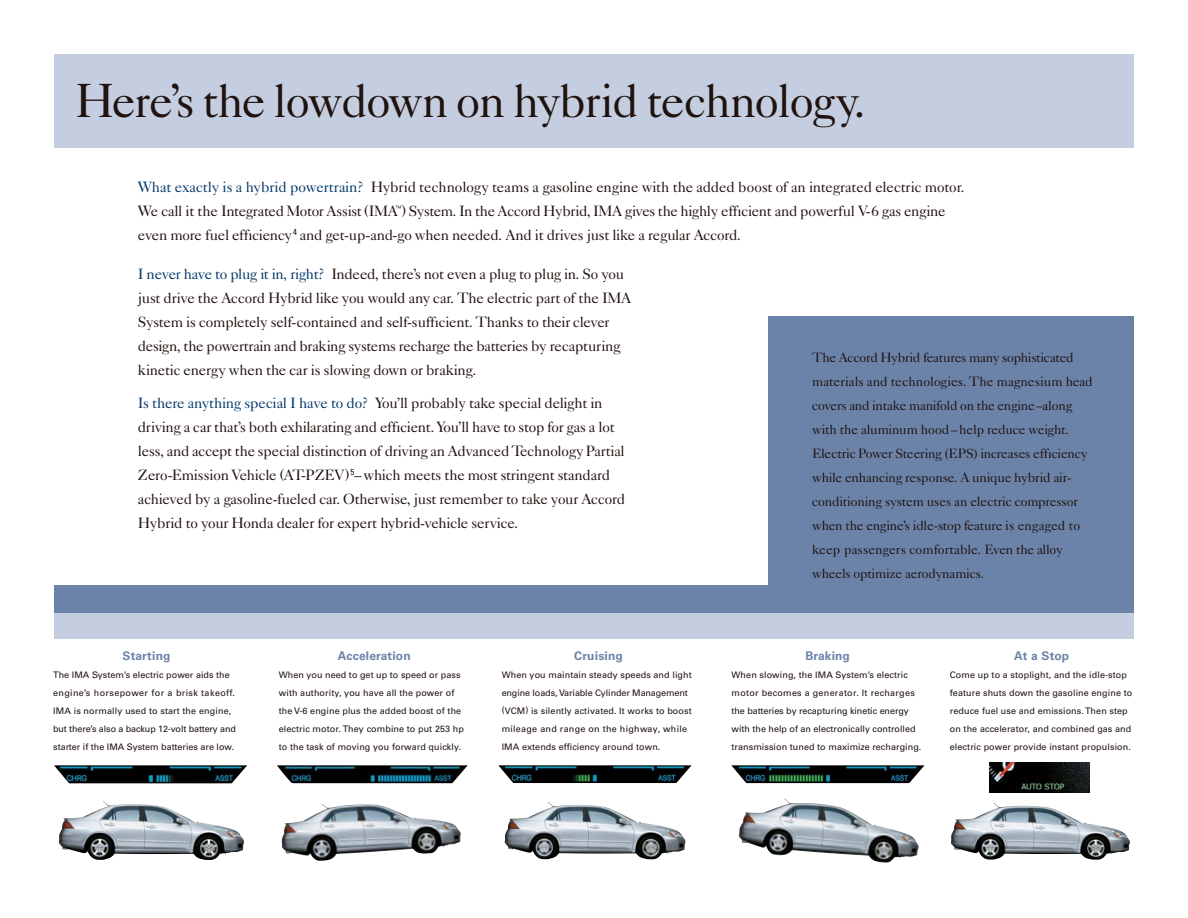
<style>
.page{position:relative;width:1188px;height:918px;background:#fff}
.page>*{position:absolute;margin:0;border:0;box-sizing:border-box;transform-origin:0 0}
.t1{font:48px "Caslon Five Forty";letter-spacing:-.03em;color:#1f120f}
.t2{font:15px/24px "Caslon Five Forty";letter-spacing:-.02em;color:#1f120f}
.t3{font:13.5px/24px "Caslon Five Forty";letter-spacing:-.015em;color:#1f120f}
.t4{font:700 12px "Univers";letter-spacing:.01em;color:#6c83a9}
.t5{font:9px/18px "Univers";letter-spacing:.01em;color:#1f120f}
.s1{color:#003768}
.s2{font-family:"Rubin Postaer Ad Pi"}
</style>
<div class="page">
<div style="left:54px;top:596px;width:1080px;height:43px;background:#c5cee0"></div>
<div style="left:54px;top:54px;width:1080px;height:94px;background:#c5cee0"></div>
<img style="left:59px;top:801px;width:185px;height:59px">
<div style="left:768px;top:316px;width:366px;height:287px;background:#6c83a9"></div>
<div style="left:54px;top:585px;width:1080px;height:28px;background:#6c83a9"></div>
<img style="left:989px;top:762px;width:100px;height:31px">
<img style="left:731px;top:765px;width:194px;height:18px">
<img style="left:498px;top:765px;width:194px;height:18px">
<img style="left:277px;top:765px;width:191px;height:18px">
<img style="left:54px;top:765px;width:193px;height:19px">
<img style="left:282px;top:804px;width:179px;height:57px">
<img style="left:505px;top:802px;width:180px;height:57px">
<img style="left:739px;top:799px;width:180px;height:64px">
<img style="left:951px;top:803px;width:179px;height:56px">
<h1 class="t1" style="left:75px;top:84px;width:793px">Here’s the lowdown on hybrid technology.</h1>
<p class="t2" style="left:138px;top:176px;width:828px"><span class="s1">What exactly is a hybrid powertrain?</span> Hybrid technology teams a gasoline engine with the added boost of an integrated electric motor.<br>We call it the Integrated Motor Assist (IMA<span class="s2">T</span>) System. In the Accord Hybrid, IMA gives the highly effıcient and powerful V-6 gas engine even more fuel effıciency<sup>4</sup> and get-up-and-go when needed. And it drives just like a regular Accord.</p>
<p class="t2" style="left:138px;top:263px;width:495px"><span class="s1">I never have to plug it in, right?</span> Indeed, there’s not even a plug to plug in. So you just drive the Accord Hybrid like you would any car. The electric part of the IMA System is completely self-contained and self-suffıcient. Thanks to their clever design, the powertrain and braking systems recharge the batteries by recapturing kinetic energy when the car is slowing down or braking.</p>
<p class="t2" style="left:138px;top:392px;width:489px"><span class="s1">Is there anything special I have to do?</span> You’ll probably take special delight in driving a car that’s both exhilarating and effıcient. You’ll have to stop for gas a lot less, and accept the special distinction of driving an Advanced Technology Partial Zero-Emission Vehicle (AT-PZEV) <sup>5</sup>– which meets the most stringent standard achieved by a gasoline-fueled car. Otherwise, just remember to take your Accord Hybrid to your Honda dealer for expert hybrid-vehicle service.</p>
<p class="t4" style="left:123px;top:651px;width:49px">Starting</p>
<p class="t5" style="left:53px;top:666px;width:184px">The IMA System’s electric power aids the engine’s horsepower for a brisk takeoff.<br>IMA is normally used to start the engine, but there’s also a backup 12-volt battery and starter if the IMA System batteries are low.</p>
<p class="t4" style="left:338px;top:651px;width:74px">Acceleration</p>
<p class="t5" style="left:279px;top:666px;width:187px">When you need to get up to speed or pass with authority, you have all the power of the V-6 engine plus the added boost of the electric motor. They combine to put 253 hp to the task of moving you forward quickly.</p>
<p class="t4" style="left:574px;top:651px;width:50px">Cruising</p>
<p class="t5" style="left:502px;top:666px;width:192px">When you maintain steady speeds and light engine loads, Variable Cylinder Management (VCM) is silently activated. It works to boost mileage and range on the highway, while IMA extends efficiency around town.</p>
<p class="t3" style="left:812px;top:347px;width:282px">The Accord Hybrid features many sophisticated materials and technologies. The magnesium head covers and intake manifold on the engine –along with the aluminum hood – help reduce weight.<br>Electric Power Steering (EPS) increases effıciency while enhancing response. A unique hybrid air&shy;conditioning system uses an electric compressor when the engine’s idle-stop feature is engaged to keep passengers comfortable. Even the alloy wheels optimize aerodynamics.</p>
<p class="t4" style="left:805px;top:651px;width:46px">Braking</p>
<p class="t5" style="left:732px;top:666px;width:191px">When slowing, the IMA System’s electric motor becomes a generator. It recharges the batteries by recapturing kinetic energy with the help of an electronically controlled transmission tuned to maximize recharging.</p>
<p class="t4" style="left:1014px;top:651px;width:56px">At a Stop</p>
<p class="t5" style="left:950px;top:666px;width:184px">Come up to a stoplight, and the idle-stop feature shuts down the gasoline engine to reduce fuel use and emissions. Then step on the accelerator, and combined gas and electric power provide instant propulsion.</p>
</div>
